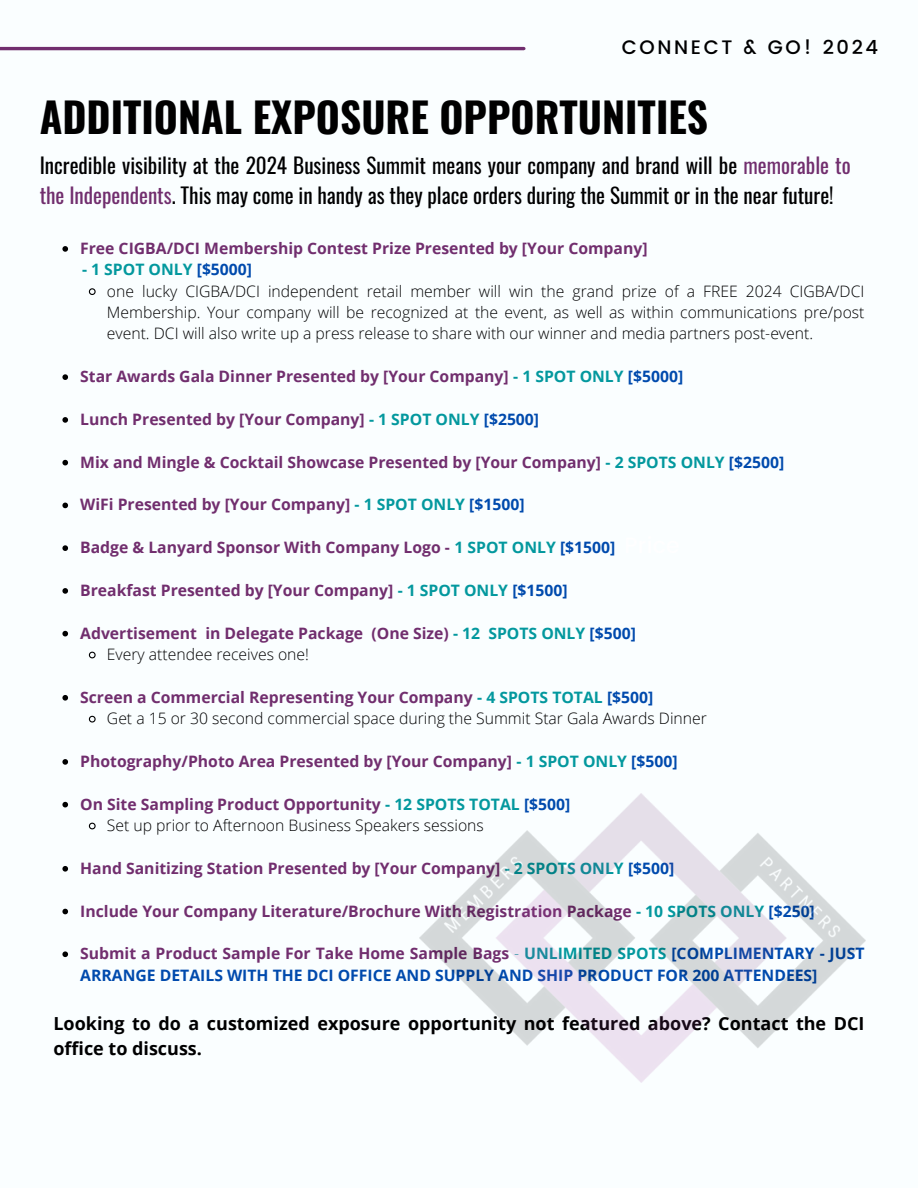
<style>
.page{position:relative;width:918px;height:1188px;background:#fafeff}
.page>*{position:absolute;margin:0;border:0;box-sizing:border-box;transform-origin:0 0}
.t1{font:700 41.25px "Oswald";color:#000}
.t2{font:21.15px/29.2px "Oswald";color:#000}
.t3{font:500 19.5px "Poppins";letter-spacing:.135em;color:#000}
.t4{font:700 18px/24.8px "Open Sans";color:#000}
.t5{font:700 15.75px "Open Sans";color:#712e6e}
.t6{font:300 15.75px/21.3px "Open Sans";color:#000;text-align:justify}
.t7{font:700 15.75px/21.3px "Open Sans";color:#004aad}
.t8{font:700 15.75px "Open Sans";color:#03989e}
.s1{color:#712e6e}
.s2{color:#004aad}
.s3{color:#03989e}
.s4{font-weight:300;color:#03989e}
</style>
<div class="page">
<svg style="left:62px;top:246px;width:6px;height:6px"></svg>
<svg style="left:88px;top:288px;width:8px;height:7px"></svg>
<svg style="left:62px;top:374px;width:6px;height:6px"></svg>
<svg style="left:62px;top:417px;width:6px;height:6px"></svg>
<svg style="left:62px;top:460px;width:6px;height:5px"></svg>
<svg style="left:62px;top:503px;width:6px;height:5px"></svg>
<svg style="left:62px;top:545px;width:6px;height:6px"></svg>
<svg style="left:62px;top:588px;width:6px;height:6px"></svg>
<svg style="left:62px;top:631px;width:6px;height:5px"></svg>
<svg style="left:88px;top:651px;width:8px;height:8px"></svg>
<svg style="left:62px;top:695px;width:6px;height:6px"></svg>
<svg style="left:88px;top:715px;width:8px;height:8px"></svg>
<svg style="left:62px;top:759px;width:6px;height:6px"></svg>
<svg style="left:62px;top:802px;width:6px;height:5px"></svg>
<svg style="left:88px;top:822px;width:8px;height:8px"></svg>
<svg style="left:62px;top:866px;width:6px;height:6px"></svg>
<svg style="left:62px;top:909px;width:6px;height:5px"></svg>
<svg style="left:62px;top:951px;width:6px;height:6px"></svg>
<hr style="left:0;top:47px;width:524px;height:3px;background:#712e6e">
<img style="left:420px;top:794px;width:445px;height:289px">
<p class="t3" style="left:622px;top:36px;width:258px">CONNECT &amp; GO! 2024</p>
<h2 class="t1" style="left:40px;top:85px;width:670px">ADDITIONAL EXPOSURE OPPORTUNITIES</h2>
<h5 class="t2" style="left:40px;top:150px;width:813px">Incredible visibility at the 2024 Business Summit means your company and brand will be <span class="s1">memorable to the Independents</span>. This may come in handy as they place orders during the Summit or in the near future!</h5>
<h4 class="t5" style="left:80px;top:237px;width:569px">Free CIGBA/DCI Membership Contest Prize Presented by [Your Company]</h4>
<h1 class="t8" style="left:82px;top:259px;width:172px">- 1 SPOT ONLY <span class="s2">[$5000]</span></h1>
<h3 class="t6" style="left:107px;top:280px;width:759px">one lucky CIGBA/DCI independent retail member will win the grand prize of a FREE 2024 CIGBA/DCI Membership. Your company will be recognized at the event, as well as within communications pre/post event. DCI will also write up a press release to share with our winner and media partners post-event.</h3>
<p class="t5" style="left:80px;top:365px;width:605px">Star Awards Gala Dinner Presented by [Your Company] <span class="s3">- 1 SPOT ONLY</span> <span class="s2">[$5000]</span></p>
<h6 class="t5" style="left:80px;top:408px;width:460px">Lunch Presented by [Your Company] <span class="s3">- 1 SPOT ONLY</span> <span class="s2">[$2500]</span></h6>
<p class="t5" style="left:80px;top:451px;width:706px">Mix and Mingle &amp; Cocktail Showcase Presented by [Your Company] <span class="s3">- 2 SPOTS ONLY</span> <span class="s2">[$2500]</span></p>
<p class="t5" style="left:80px;top:494px;width:446px">WiFi Presented by [Your Company] <span class="s3">- 1 SPOT ONLY</span> <span class="s2">[$1500]</span></p>
<p class="t5" style="left:80px;top:536px;width:537px">Badge &amp; Lanyard Sponsor With Company Logo - <span class="s3">1 SPOT ONLY</span> <span class="s2">[$1500]</span></p>
<p class="t5" style="left:80px;top:579px;width:489px">Breakfast Presented by [Your Company] <span class="s3">- 1 SPOT ONLY</span> <span class="s2">[$1500]</span></p>
<p class="t5" style="left:80px;top:622px;width:557px">Advertisement in Delegate Package (One Size) <span class="s3">- 12 SPOTS ONLY</span> <span class="s2">[$500]</span></p>
<p class="t6" style="left:107px;top:643px;width:203px">Every attendee receives one!</p>
<p class="t5" style="left:80px;top:686px;width:575px">Screen a Commercial Representing Your Company <span class="s3">- 4 SPOTS TOTAL</span> <span class="s2">[$500]</span></p>
<p class="t6" style="left:107px;top:707px;width:601px">Get a 15 or 30 second commercial space during the Summit Star Gala Awards Dinner</p>
<p class="t5" style="left:80px;top:750px;width:599px">Photography/Photo Area Presented by [Your Company] <span class="s3">- 1 SPOT ONLY</span> <span class="s2">[$500]</span></p>
<p class="t5" style="left:80px;top:793px;width:492px">On Site Sampling Product Opportunity <span class="s3">- 12 SPOTS TOTAL</span> <span class="s2">[$500]</span></p>
<p class="t6" style="left:107px;top:814px;width:378px">Set up prior to Afternoon Business Speakers sessions</p>
<p class="t5" style="left:80px;top:857px;width:596px">Hand Sanitizing Station Presented by [Your Company] <span class="s3">- 2 SPOTS ONLY</span> <span class="s2">[$500]</span></p>
<p class="t5" style="left:80px;top:900px;width:736px">Include Your Company Literature/Brochure With Registration Package <span class="s3">- 10 SPOTS ONLY</span> <span class="s2">[$250]</span></p>
<p class="t7" style="left:80px;top:943px;width:786px"><span class="s1">Submit a Product Sample For Take Home Sample Bags</span> <span class="s4">-</span> <span class="s3">UNLIMITED SPOTS</span> [COMPLIMENTARY - JUST<br>ARRANGE DETAILS WITH THE DCI OFFICE AND SUPPLY AND SHIP PRODUCT FOR 200 ATTENDEES]</p>
<p class="t4" style="left:53px;top:1011px;width:813px">Looking to do a customized exposure opportunity not featured above? Contact the DCI office to discuss.</p>
</div>
